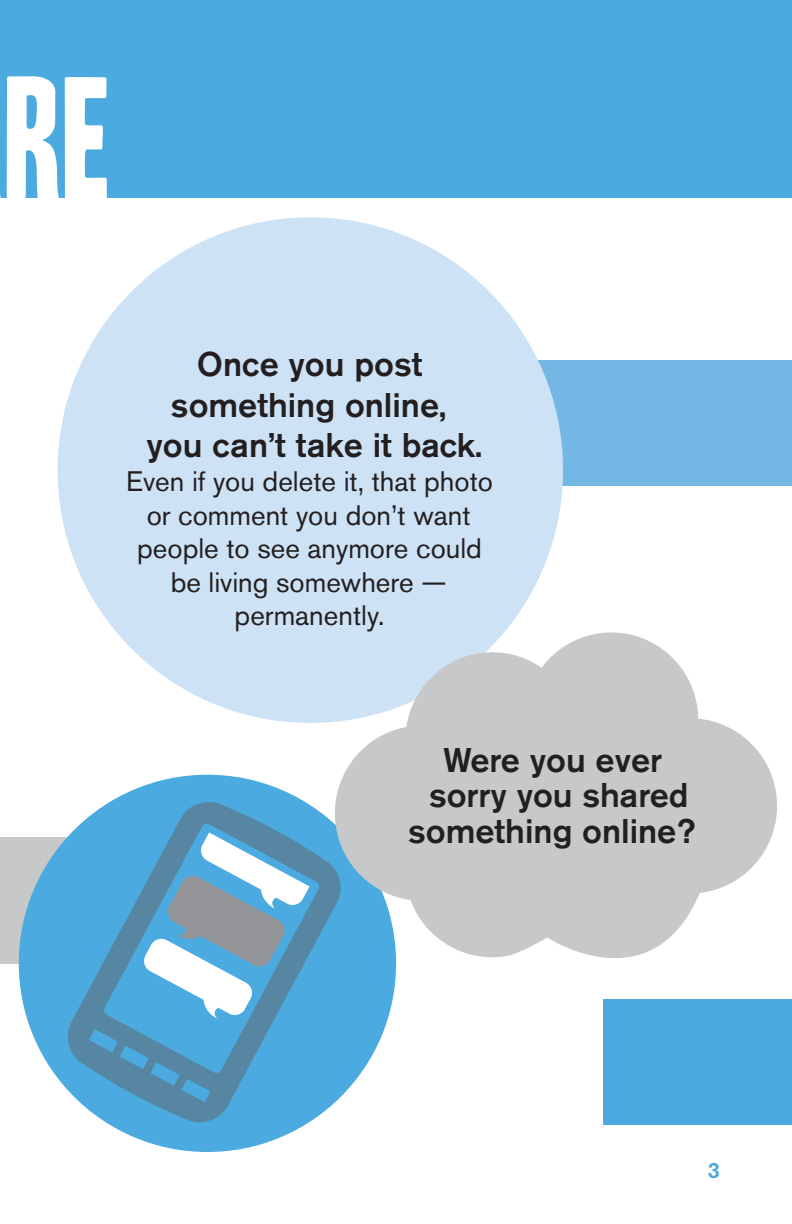
<style>
.page{position:relative;width:792px;height:1224px;background:#fff}
.page>*{position:absolute;margin:0;border:0;box-sizing:border-box;transform-origin:0 0}
.t1{font:150.8px "Headline One HPLHS";color:#fff}
.t2{font:500 34px/40.8px "Akzidenz Grotesk Pro";color:#231f20;text-align:center}
.t3{font:28px/33.6px "Akzidenz Grotesk Pro";color:#231f20;text-align:center}
.t4{font:500 22px "Akzidenz Grotesk Pro";color:#4baadf}
</style>
<div class="page">
<div style="left:0;top:838px;width:88px;height:126px;background:#c7c8ca"></div>
<div style="left:524px;top:360px;width:268px;height:126px;background:#73b8e5"></div>
<div style="left:58px;top:217px;width:505px;height:506px;background:#cde2f5;border-radius:50%"></div>
<div style="left:0;top:0;width:792px;height:198px;background:#4baadf"></div>
<div style="left:19px;top:775px;width:377px;height:377px;background:#4baadf;border-radius:50%"></div>
<svg style="left:64px;top:798px;width:277px;height:326px"></svg>
<div style="left:603px;top:999px;width:189px;height:126px;background:#4baadf"></div>
<svg style="left:329px;top:628px;width:448px;height:378px;fill:#c7c8ca"></svg>
<h1 class="t1" style="left:7px;top:66px;width:106px">RE</h1>
<p class="t2" style="left:147px;top:343px;width:337px">Once you post something online, you can’t take it back.</p>
<p class="t3" style="left:126px;top:464px;width:368px">Even if you delete it, that photo or comment you don’t want people to see anymore could be living somewhere — permanently.</p>
<p class="t2" style="left:408px;top:741px;width:289px;line-height:35.8px">Were you ever sorry you shared something online?</p>
<p class="t4" style="left:708px;top:1156px;width:14px">3</p>
</div>
